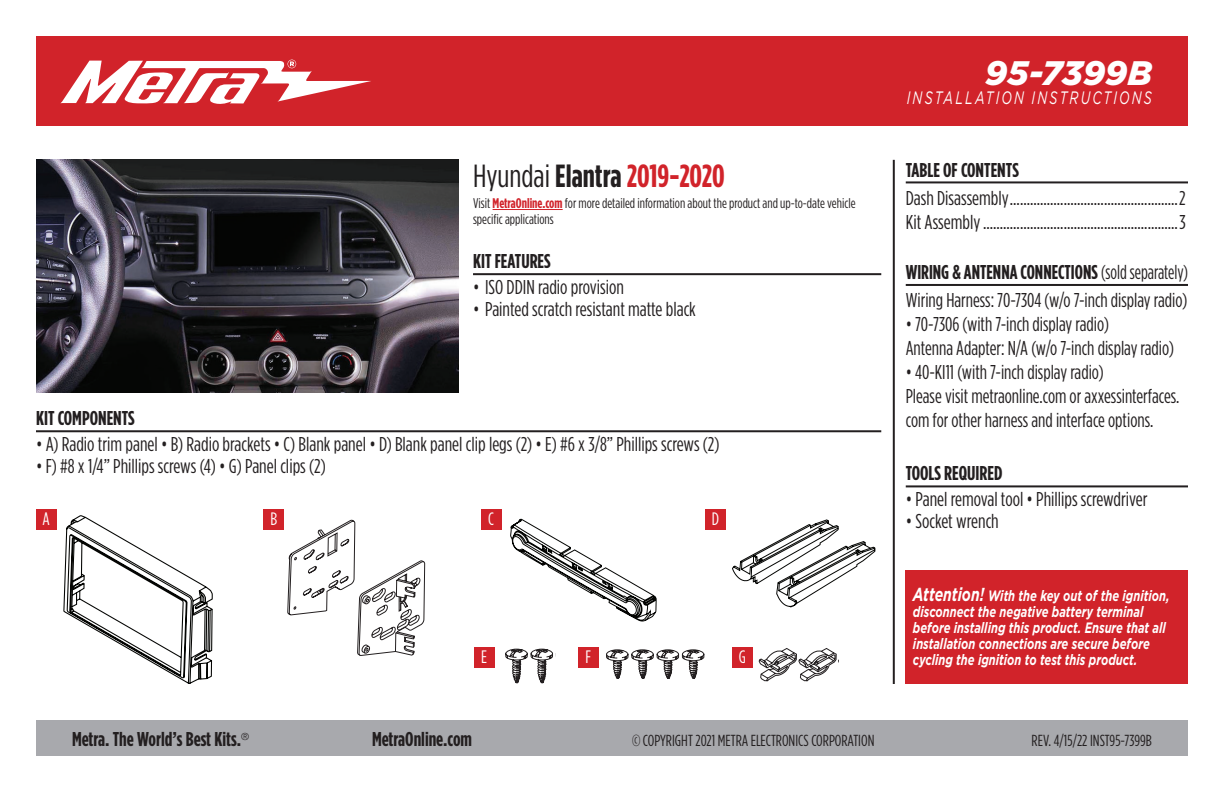
<style>
.page{position:relative;width:1224px;height:792px;background:#fff}
.page>*{position:absolute;margin:0;border:0;box-sizing:border-box;transform-origin:0 0}
.t1{font:italic 900 34px "Gotham";color:#fff}
.t2{font:700 32px "Gotham Condensed";color:#d1232a}
.t3{font:20px/24px "Gotham Condensed";color:#231f20}
.t4{font:700 20px "Gotham Condensed";color:#231f20}
.t5{font:20px/28px "Gotham Condensed";color:#231f20;scale:.9 1}
.t6{font:italic 18px "Gotham";letter-spacing:.165em;color:#fff;scale:.7 1}
.t7{font:18px "Gotham Condensed";color:#fff}
.t8{font:16px "Gotham Condensed";color:#231f20}
.t9{font:italic 700 15px/16px "Gotham";color:#fff;scale:.74 1}
.t10{font:14px/16px "Gotham Condensed";color:#231f20}
.s1{font-weight:400;color:#231f20}
.s2{color:#231f20}
.s3{font-weight:700;color:#d1232a}
.s4{font-weight:700}
.s5{font-size:18.8px}
</style>
<div class="page">
<div style="left:36px;top:720px;width:1152px;height:36px;background:#a8a9ad"></div>
<hr style="left:893px;top:160px;width:2px;height:524px;background:#231f20">
<img style="left:36px;top:160px;width:423px;height:232px">
<div style="left:36px;top:36px;width:1152px;height:90px;background:#d1232a"></div>
<svg style="left:60px;top:60px;width:311px;height:44px"></svg>
<div style="left:906px;top:570px;width:282px;height:114px;background:#d1232a"></div>
<hr style="left:473px;top:273px;width:408px;height:2px;background:#231f20">
<hr style="left:36px;top:430px;width:845px;height:2px;background:#231f20">
<hr style="left:906px;top:485px;width:282px;height:2px;background:#231f20">
<hr style="left:906px;top:181px;width:282px;height:2px;background:#231f20">
<svg style="left:63px;top:515px;width:150px;height:169px"></svg>
<svg style="left:287px;top:520px;width:138px;height:136px"></svg>
<svg style="left:510px;top:519px;width:147px;height:102px"></svg>
<svg style="left:732px;top:520px;width:143px;height:87px"></svg>
<svg style="left:606px;top:650px;width:98px;height:29px"></svg>
<svg style="left:759px;top:648px;width:80px;height:33px"></svg>
<svg style="left:505px;top:649px;width:48px;height:34px"></svg>
<div style="left:36px;top:509px;width:21px;height:21px;background:#d1232a"></div>
<div style="left:264px;top:509px;width:20px;height:21px;background:#d1232a"></div>
<div style="left:481px;top:509px;width:20px;height:21px;background:#d1232a"></div>
<div style="left:474px;top:647px;width:20px;height:21px;background:#d1232a"></div>
<div style="left:578px;top:647px;width:21px;height:21px;background:#d1232a"></div>
<div style="left:732px;top:647px;width:21px;height:21px;background:#d1232a"></div>
<div style="left:705px;top:509px;width:21px;height:21px;background:#d1232a"></div>
<hr style="left:493px;top:209px;width:70px;height:1px;background:#d1232a">
<hr style="left:906px;top:284px;width:282px;height:2px;background:#231f20">
<h1 class="t1" style="left:985px;top:53px;width:168px">95-7399B</h1>
<h2 class="t2" style="left:473px;top:158px;width:253px"><span class="s1">Hyundai</span> <span class="s2">Elantra</span> 2019-2020</h2>
<p class="t10" style="left:473px;top:195px;width:384px">Visit <span class="s3">MetraOnline.com</span> for more detailed information about the product and up-to-date vehicle specific applications</p>
<p class="t6" style="left:907px;top:88px;width:352px">INSTALLATION INSTRUCTIONS</p>
<p class="t4" style="left:906px;top:158px;width:115px">TABLE OF CONTENTS</p>
<p class="t3" style="left:906px;top:185px;width:281px">Dash Disassembly..................................................2<br>Kit Assembly..........................................................3</p>
<p class="t4" style="left:473px;top:250px;width:79px">KIT FEATURES</p>
<p class="t3" style="left:473px;top:275px;width:152px">• ISO DDIN radio provision</p>
<p class="t3" style="left:473px;top:297px;width:225px">• Painted scratch resistant matte black</p>
<p class="t5" style="left:906px;top:258px;width:315px"><span class="s4">WIRING &amp; ANTENNA CONNECTIONS</span> (sold separately)<br>Wiring Harness: 70-7304 (w/o 7-inch display radio)</p>
<p class="t3" style="left:906px;top:312px;width:270px">• 70-7306 (with 7-inch display radio)<br>Antenna Adapter: N/A (w/o 7-inch display radio)</p>
<p class="t3" style="left:906px;top:360px;width:275px">• 40-KI11 (with 7-inch display radio)<br>Please visit metraonline.com or axxessinterfaces. com for other harness and interface options.</p>
<p class="t4" style="left:36px;top:407px;width:100px">KIT COMPONENTS</p>
<p class="t3" style="left:36px;top:432px;width:685px">• A) Radio trim panel • B) Radio brackets • C) Blank panel • D) Blank panel clip legs (2) • E) #6 x 3/8” Phillips screws (2)</p>
<p class="t3" style="left:36px;top:454px;width:291px">• F) #8 x 1/4” Phillips screws (4) • G) Panel clips (2)</p>
<p class="t4" style="left:906px;top:462px;width:98px">TOOLS REQUIRED</p>
<p class="t3" style="left:906px;top:487px;width:243px">• Panel removal tool • Phillips screwdriver</p>
<p class="t3" style="left:906px;top:509px;width:95px">• Socket wrench</p>
<p class="t7" style="left:43px;top:509px;width:9px">A</p>
<p class="t7" style="left:270px;top:509px;width:8px">B</p>
<p class="t7" style="left:488px;top:509px;width:7px">C</p>
<p class="t7" style="left:712px;top:509px;width:9px">D</p>
<p class="t7" style="left:481px;top:647px;width:7px">E</p>
<p class="t7" style="left:586px;top:647px;width:7px">F</p>
<p class="t7" style="left:739px;top:647px;width:9px">G</p>
<p class="t9" style="left:913px;top:587px;width:348px"><span class="s5">Attention!</span> With the key out of the ignition, disconnect the negative battery terminal before installing this product. Ensure that all installation connections are secure before cycling the ignition to test this product.</p>
<p class="t4" style="left:72px;top:728px;width:179px">Metra. The World’s Best Kits.<sup>®</sup></p>
<p class="t4" style="left:372px;top:728px;width:102px">MetraOnline.com</p>
<p class="t8" style="left:632px;top:732px;width:244px">© COPYRIGHT 2021 METRA ELECTRONICS CORPORATION</p>
<p class="t8" style="left:1032px;top:732px;width:122px">REV. 4/15/22 INST95-7399B</p>
</div>
